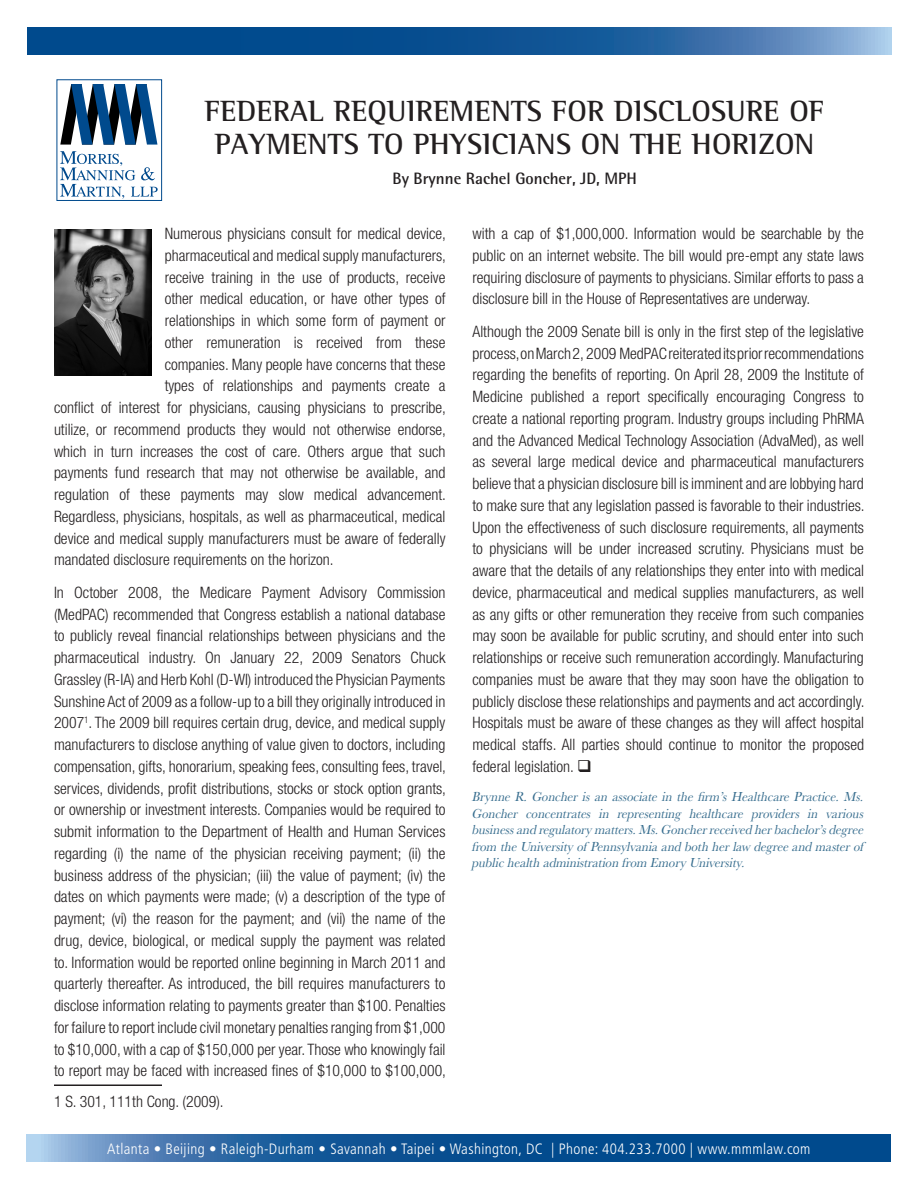
<style>
.page{position:relative;width:918px;height:1188px;background:#fff}
.page>*{position:absolute;margin:0;border:0;box-sizing:border-box;transform-origin:0 0}
.t1{font:700 30px/33px "Rotis Semi Serif";letter-spacing:.005em;color:#231f20;text-align:center}
.name{font:700 16.5px "Rotis Semi Sans";color:#231f20}
.footage{font:300 condensed 15.75px/21.8px "Helvetica Neue LT";color:#231f20;text-align:justify}
.t2{font:300 condensed 15px "Frutiger";letter-spacing:.025em;color:#fff}
.t3{font:13.5px/16.5px "URW Basker T Regu Narr Obli";color:#386e8f;text-align:justify}
</style>
<div class="page">
<svg style="left:27px;top:1135px;width:864px;height:27px;background:#1e5e9c"></svg>
<svg style="left:27px;top:28px;width:864px;height:27px;background:#1f5f9d"></svg>
<div style="left:57px;top:79px;width:105px;height:122px;border:1px solid #004a8d"></div>
<svg style="left:60px;top:84px;width:97px;height:61px"></svg>
<svg style="left:60px;top:151px;width:98px;height:48px"></svg>
<img style="left:54px;top:229px;width:97px;height:146px">
<hr style="left:54px;top:1084px;width:108px;height:2px;background:#231f20">
<p class="t1" style="left:205px;top:94px;width:620px">FEDERAL REQUIREMENTS FOR DISCLOSURE OF<br>PAYMENTS TO PHYSICIANS ON THE HORIZON</p>
<p class="name" style="left:392px;top:168px;width:246px">By Brynne Rachel Goncher, JD, MPH</p>
<p class="footage" style="left:165px;top:222px;width:283px">Numerous physicians consult for medical device,</p>
<p class="footage" style="left:165px;top:244px;width:283px">pharmaceutical and medical supply manufacturers,</p>
<p class="footage" style="left:165px;top:266px;width:282px">receive training in the use of products, receive</p>
<p class="footage" style="left:165px;top:288px;width:282px">other medical education, or have other types of</p>
<p class="footage" style="left:165px;top:309px;width:282px">relationships in which some form of payment or</p>
<p class="footage" style="left:165px;top:331px;width:282px">other remuneration is received from these</p>
<p class="footage" style="left:165px;top:353px;width:282px">companies. Many people have concerns that these</p>
<p class="footage" style="left:165px;top:375px;width:282px">types of relationships and payments create a</p>
<p class="footage" style="left:54px;top:396px;width:394px">conflict of interest for physicians, causing physicians to prescribe,</p>
<p class="footage" style="left:54px;top:418px;width:394px">utilize, or recommend products they would not otherwise endorse,</p>
<p class="footage" style="left:54px;top:440px;width:393px">which in turn increases the cost of care. Others argue that such</p>
<p class="footage" style="left:54px;top:462px;width:393px">payments fund research that may not otherwise be available, and</p>
<p class="footage" style="left:54px;top:483px;width:394px">regulation of these payments may slow medical advancement.</p>
<p class="footage" style="left:54px;top:505px;width:393px">Regardless, physicians, hospitals, as well as pharmaceutical, medical</p>
<p class="footage" style="left:54px;top:527px;width:393px">device and medical supply manufacturers must be aware of federally</p>
<p class="footage" style="left:54px;top:549px;width:281px">mandated disclosure requirements on the horizon.</p>
<p class="footage" style="left:54px;top:581px;width:394px">In October 2008, the Medicare Payment Advisory Commission (MedPAC) recommended that Congress establish a national database to publicly reveal financial relationships between physicians and the pharmaceutical industry. On January 22, 2009 Senators Chuck Grassley (R-IA) and Herb Kohl (D-WI) introduced the Physician Payments Sunshine Act of 2009 as a follow-up to a bill they originally introduced in 2007 . The 2009 bill requires certain drug, device, and medical supply manufacturers to disclose anything of value given to doctors, including compensation, gifts, honorarium, speaking fees, consulting fees, travel, services, dividends, profit distributions, stocks or stock option grants, or ownership or investment interests. Companies would be required to submit information to the Department of Health and Human Services regarding (i) the name of the physician receiving payment; (ii) the business address of the physician; (iii) the value of payment; (iv) the dates on which payments were made; (v) a description of the type of payment; (vi) the reason for the payment; and (vii) the name of the drug, device, biological, or medical supply the payment was related to. Information would be reported online beginning in March 2011 and quarterly thereafter. As introduced, the bill requires manufacturers to disclose information relating to payments greater than $100. Penalties for failure to report include civil monetary penalties ranging from $1,000 to $10,000, with a cap of $150,000 per year. Those who knowingly fail to report may be faced with increased fines of $10,000 to $100,000,</p>
<p class="footage" style="left:65px;top:1090px;width:160px">S. 301, 111th Cong. (2009).</p>
<p class="footage" style="left:472px;top:222px;width:393px">with a cap of $1,000,000. Information would be searchable by the public on an internet website. The bill would pre-empt any state laws requiring disclosure of payments to physicians. Similar efforts to pass a disclosure bill in the House of Representatives are underway.</p>
<p class="footage" style="left:472px;top:320px;width:394px">Although the 2009 Senate bill is only in the first step of the legislative process, on March 2, 2009 MedPAC reiterated its prior recommendations regarding the benefits of reporting. On April 28, 2009 the Institute of Medicine published a report specifically encouraging Congress to create a national reporting program. Industry groups including PhRMA and the Advanced Medical Technology Association (AdvaMed), as well as several large medical device and pharmaceutical manufacturers believe that a physician disclosure bill is imminent and are lobbying hard to make sure that any legislation passed is favorable to their industries.<br>Upon the effectiveness of such disclosure requirements, all payments to physicians will be under increased scrutiny. Physicians must be aware that the details of any relationships they enter into with medical device, pharmaceutical and medical supplies manufacturers, as well as any gifts or other remuneration they receive from such companies may soon be available for public scrutiny, and should enter into such relationships or receive such remuneration accordingly. Manufacturing companies must be aware that they may soon have the obligation to publicly disclose these relationships and payments and act accordingly.<br>Hospitals must be aware of these changes as they will affect hospital medical staffs. All parties should continue to monitor the proposed federal legislation. ❑</p>
<p class="t3" style="left:472px;top:789px;width:393px">Brynne R. Goncher is an associate in the firm’s Healthcare Practice. Ms.<br>Goncher concentrates in representing healthcare providers in various business and regulatory matters. Ms. Goncher received her bachelor’s degree from the University of Pennsylvania and both her law degree and master of public health administration from Emory University.</p>
<p class="t2" style="left:107px;top:1140px;width:705px">Atlanta • Beijing • Raleigh-Durham • Savannah • Taipei • Washington, DC | Phone: 404.233.7000 | www.mmmlaw.com</p>
</div>
